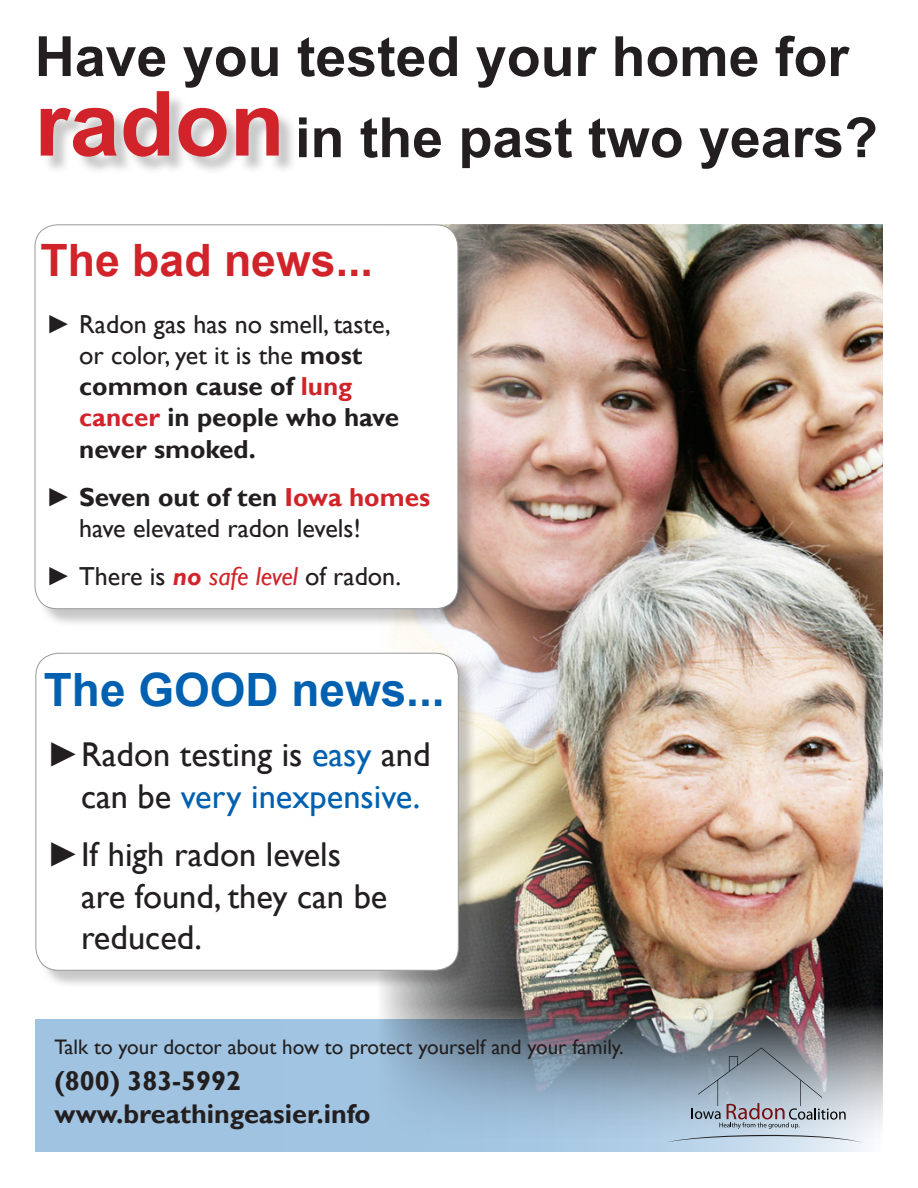
<style>
.page{position:relative;width:918px;height:1188px;background:#fff}
.page>*{position:absolute;margin:0;border:0;box-sizing:border-box;transform-origin:0 0}
.t1{font:700 90px "Arial";color:#d1232a}
.t2{font:700 55.5px "Arial";color:#231f20}
.t3{font:700 45.9px "Arial";color:#0161b0}
.t4{font:700 44.7px "Arial";color:#d1232a}
.t5{font:34.5px/41.4px "Gill Sans";color:#231f20;text-align:right}
.t6{font:700 27px "Gill Sans";color:#231f20}
.t7{font:700 26.1px/31.2px "Gill Sans";color:#231f20}
.t8{font:26.1px/31.2px "Gill Sans";color:#231f20}
.t9{font:21px "Gill Sans";color:#231f20}
.s1{font-family:"Arial";font-weight:400}
.s2{font-weight:400}
.s3{color:#d1232a}
.s4{font-family:"Arial"}
.s5{font-weight:700}
.s6{font-weight:700;color:#d1232a}
.s7{font-weight:700;font-style:italic;color:#d1232a}
.s8{font-style:italic;color:#d1232a}
.s9{color:#0161b0}
</style>
<div class="page">
<div style="left:36px;top:1020px;width:846px;height:132px;background:#9fc3e1"></div>
<img style="left:376px;top:225px;width:506px;height:927px">
<div style="left:38px;top:656px;width:439px;height:333px;background:#231f20;opacity:.25"></div>
<div style="left:36px;top:653px;width:422px;height:317px;background:#fff;border-radius:23px"></div>
<div style="left:36px;top:653px;width:423px;height:318px;border:1px solid #97999c;border-radius:23px"></div>
<div style="left:43px;top:93px;width:254px;height:82px;background:#231f20;opacity:.25"></div>
<div style="left:37px;top:227px;width:440px;height:401px;background:#231f20;opacity:.25"></div>
<div style="left:35px;top:225px;width:423px;height:384px;background:#fff;border-radius:22px"></div>
<svg style="left:692px;top:1048px;width:154px;height:81px;background:#9da7b1"></svg>
<svg style="left:665px;top:1135px;width:197px;height:8px;background:#bacad7"></svg>
<p class="t2" style="left:35px;top:20px;width:816px">Have you tested your home for</p>
<p class="t1" style="left:35px;top:64px;width:252px">radon</p>
<p class="t2" style="left:295px;top:101px;width:584px">in the past two years?</p>
<p class="t4" style="left:40px;top:230px;width:334px">The bad news...</p>
<p class="t7" style="left:79px;top:309px;width:322px;text-indent:-33px"><span class="s1">►</span> <span class="s2">Radon gas has no smell, taste, or color, yet it is the</span> most common cause of <span class="s3">lung cancer</span> in people who have never smoked.</p>
<p class="t8" style="left:79px;top:482px;width:352px;text-indent:-33px"><span class="s4">►</span> <span class="s5">Seven out of ten</span> <span class="s6">Iowa homes </span>have elevated radon levels!</p>
<p class="t8" style="left:46px;top:561px;width:357px"><span class="s4">►</span> There is <span class="s7">no</span> <span class="s8">safe level</span> of radon.</p>
<p class="t3" style="left:44px;top:660px;width:402px">The GOOD news...</p>
<p class="t5" style="left:47px;top:735px;width:386px"><span class="s4">►</span>Radon testing is <span class="s9">easy</span> and can be <span class="s9">very inexpensive.</span></p>
<p class="t5" style="left:81px;top:835px;width:308px;text-align:left;text-indent:-34px"><span class="s4">►</span>If high radon levels are found, they can be reduced.</p>
<p class="t9" style="left:55px;top:1035px;width:571px">Talk to your doctor about how to protect yourself and your family.</p>
<p class="t6" style="left:55px;top:1065px;width:188px">(800) 383-5992</p>
<p class="t6" style="left:55px;top:1097px;width:318px">www.breathingeasier.info</p>
</div>
